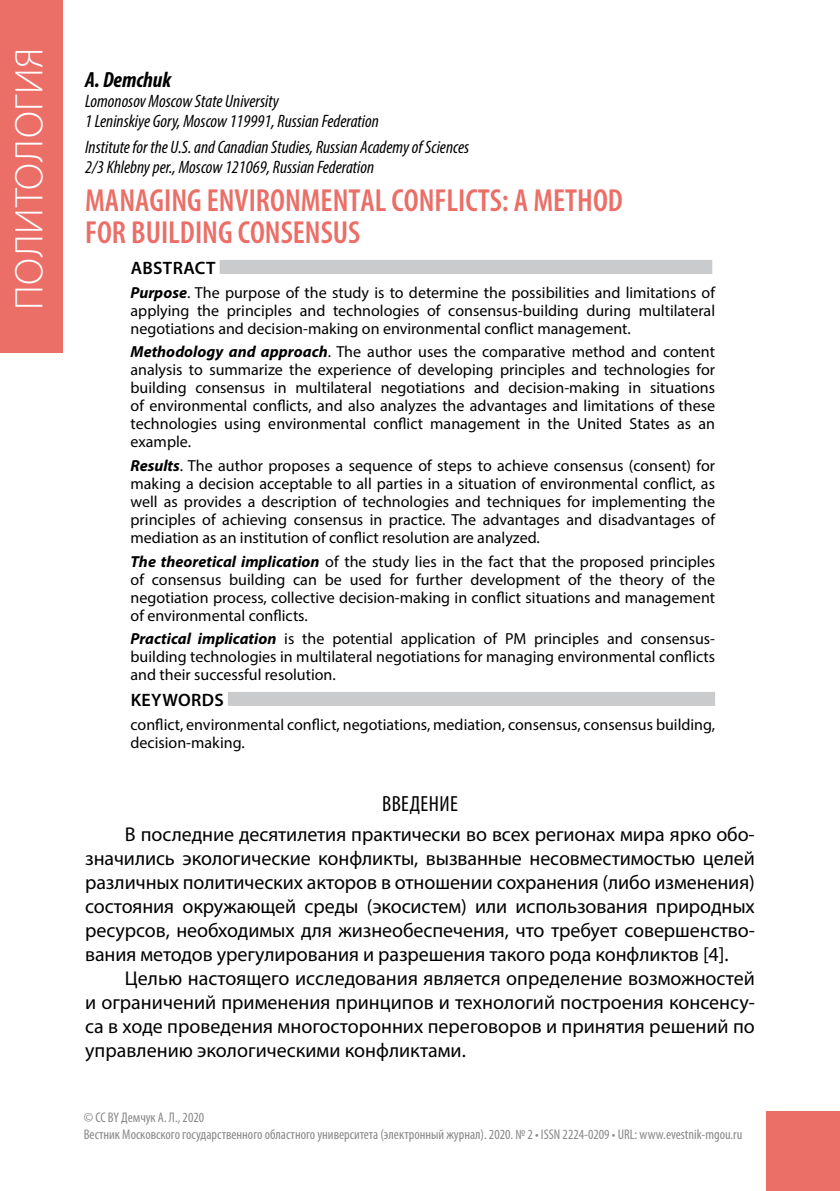
<style>
.page{position:relative;width:840px;height:1191px;background:#fff}
.page>*{position:absolute;margin:0;border:0;box-sizing:border-box;transform-origin:0 0}
.t1{font:300 40px "Myriad Pro";letter-spacing:.02em;color:#fff}
.t2{font:600 condensed 32px/32px "Myriad Pro";color:#eb6e67}
.t3{font:italic 700 condensed 22px "Myriad Pro";color:#000}
.t4{font:condensed 22px "Myriad Pro";letter-spacing:.02em;color:#000}
.t5{font:20px/24px "Myriad Pro";letter-spacing:-.005em;color:#000;text-align:justify}
.t6{font:italic condensed 18px/20px "Myriad Pro";color:#000}
.t7{font:600 18px "Myriad Pro";letter-spacing:.02em;color:#000}
.t8{font:16px/18px "Myriad Pro";color:#000;text-align:justify}
.t9{font:condensed 14px/16.8px "Myriad Pro";color:#87888a}
.s1{font-weight:700;font-style:italic}
</style>
<div class="page">
<div style="left:765px;top:1111px;width:74px;height:80px;background:#eb6e67"></div>
<div style="left:0;top:0;width:62px;height:353px;background:#eb6e67"></div>
<div style="left:219px;top:260px;width:492px;height:14px;background:#c9cbcc"></div>
<div style="left:228px;top:692px;width:486px;height:14px;background:#c9cbcc"></div>
<h1 class="t1" style="left:5px;top:310px;width:265px;rotate:-90deg">политология</h1>
<h3 class="t3" style="left:85px;top:66px;width:88px">A. Demchuk</h3>
<p class="t6" style="left:85px;top:91px;width:295px">Lomonosov Moscow State University<br>1 Leninskiye Gory, Moscow 119991, Russian Federation</p>
<p class="t6" style="left:85px;top:137px;width:385px">Institute for the U.S. and Canadian Studies, Russian Academy of Sciences<br>2/3 Khlebny per., Moscow 121069, Russian Federation</p>
<h2 class="t2" style="left:85px;top:184px;width:539px">MANAGING ENVIRONMENTAL CONFLICTS: A METHOD<br>FOR BUILDING CONSENSUS</h2>
<p class="t7" style="left:131px;top:256px;width:86px">ABSTRACT</p>
<p class="t8" style="left:130px;top:283px;width:585px"><span class="s1">Purpose</span>. The purpose of the study is to determine the possibilities and limitations of applying the principles and technologies of consensus-building during multilateral negotiations and decision-making on environmental conflict management.</p>
<p class="t8" style="left:130px;top:343px;width:585px"><span class="s1">Methodology and approach</span>. The author uses the comparative method and content analysis to summarize the experience of developing principles and technologies for building consensus in multilateral negotiations and decision-making in situations of environmental conflicts, and also analyzes the advantages and limitations of these technologies using environmental conflict management in the United States as an example.</p>
<p class="t8" style="left:130px;top:456px;width:585px"><span class="s1">Results</span>. The author proposes a sequence of steps to achieve consensus (consent) for making a decision acceptable to all parties in a situation of environmental conflict, as well as provides a description of technologies and techniques for implementing the principles of achieving consensus in practice. The advantages and disadvantages of mediation as an institution of conflict resolution are analyzed.</p>
<p class="t8" style="left:130px;top:552px;width:585px"><span class="s1">The theoretical implication</span> of the study lies in the fact that the proposed principles of consensus building can be used for further development of the theory of the negotiation process, collective decision-making in conflict situations and management of environmental conflicts.</p>
<p class="t8" style="left:130px;top:630px;width:585px"><span class="s1">Practical implication</span> is the potential application of PM principles and consensus&shy;building technologies in multilateral negotiations for managing environmental conflicts and their successful resolution.</p>
<p class="t7" style="left:131px;top:688px;width:95px">KEYWORDS</p>
<p class="t8" style="left:130px;top:715px;width:585px">conflict, environmental conflict, negotiations, mediation, consensus, consensus building, decision-making.</p>
<h3 class="t4" style="left:382px;top:790px;width:77px">Введение</h3>
<p class="t5" style="left:85px;top:821px;width:671px;text-indent:40px">В последние десятилетия практически во всех регионах мира ярко обо&shy;значились экологические конфликты, вызванные несовместимостью целей различных политических акторов в отношении сохранения (либо изменения) состояния окружающей среды (экосистем) или использования природных ресурсов, необходимых для жизнеобеспечения, что требует совершенство&shy;вания методов урегулирования и разрешения такого рода конфликтов [4].</p>
<p class="t5" style="left:85px;top:965px;width:670px;text-indent:40px">Целью настоящего исследования является определение возможностей и ограничений применения принципов и технологий построения консенсу&shy;са в ходе проведения многосторонних переговоров и принятия решений по управлению экологическими конфликтами.</p>
<p class="t9" style="left:84px;top:1109px;width:659px">© CC BY Демчук А. Л., 2020<br>Вестник Московского государственного областного университета (электронный журнал). 2020. № 2 • ISSN 2224-0209 • URL: www.evestnik-mgou.ru</p>
</div>
